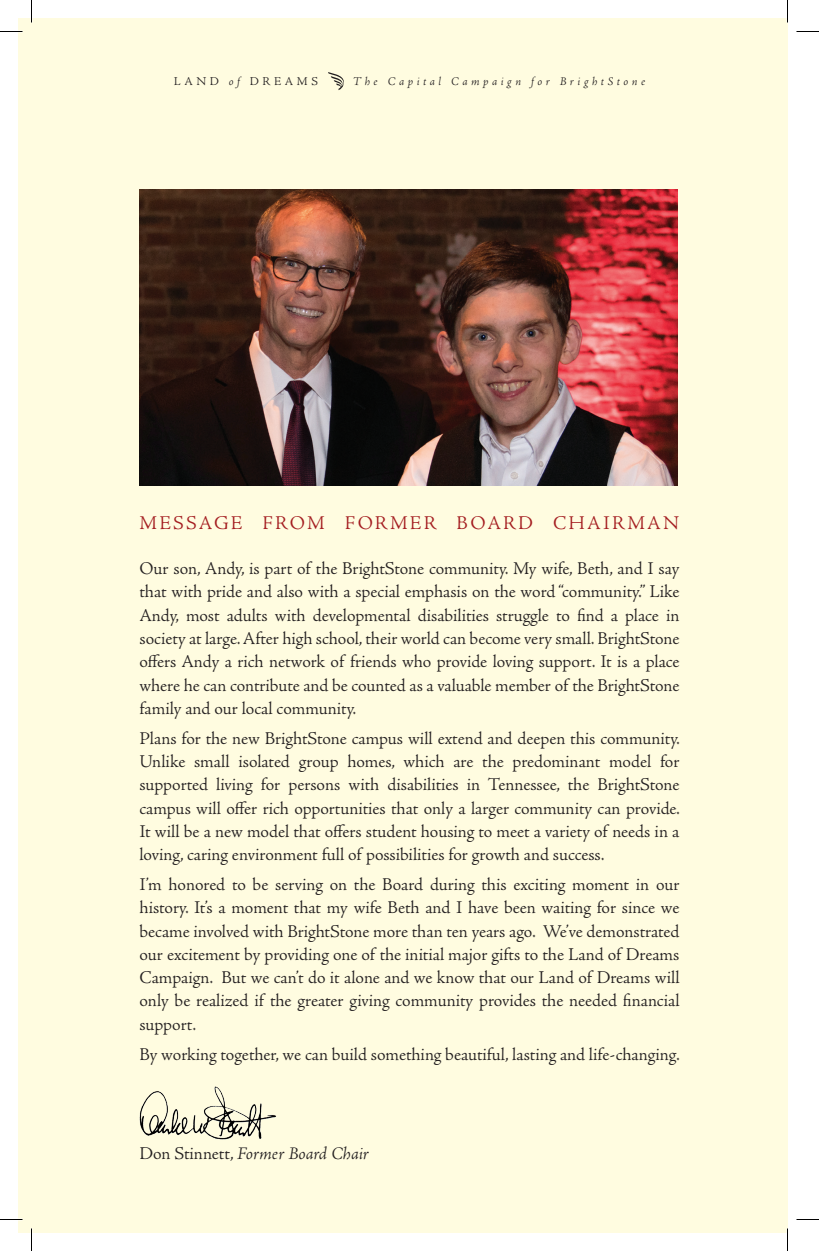
<style>
.page{position:relative;width:819px;height:1251px;background:#fff}
.page>*{position:absolute;margin:0;border:0;box-sizing:border-box;transform-origin:0 0}
.t1{font:300 19.5px "Adobe Jenson Pro";letter-spacing:.115em;color:#a41d20}
.t2{font:300 18px/23.2px "Adobe Jenson Pro";letter-spacing:-.005em;color:#231f20;text-align:justify}
.t3{font:italic 300 18px "Adobe Jenson Pro";letter-spacing:-.005em;color:#231f20}
.t4{font:italic 300 12px "Adobe Jenson Pro";letter-spacing:.295em;color:#231f20}
.t5{font:300 12px "Adobe Jenson Pro";letter-spacing:.3em;color:#231f20}
.s1{font-style:italic}
.s2{font-style:normal}
</style>
<div class="page">
<div style="left:18px;top:18px;width:770px;height:1215px;background:#fffce0"></div>
<img style="left:140px;top:189px;width:538px;height:296px">
<svg style="left:328px;top:72px;width:16px;height:18px"></svg>
<img style="left:139px;top:1087px;width:137px;height:53px">
<svg style="left:0;top:31px;width:22px;height:1px"></svg>
<svg style="left:796px;top:31px;width:23px;height:1px"></svg>
<svg style="left:0;top:1219px;width:22px;height:1px"></svg>
<svg style="left:796px;top:1219px;width:23px;height:1px"></svg>
<svg style="left:31px;top:0;width:1px;height:22px"></svg>
<svg style="left:31px;top:1228px;width:1px;height:23px"></svg>
<svg style="left:787px;top:0;width:1px;height:22px"></svg>
<svg style="left:787px;top:1228px;width:1px;height:23px"></svg>
<p class="t5" style="left:174px;top:74px;width:146px">LAND <span class="s1">of</span> DREAMS</p>
<p class="t4" style="left:353px;top:74px;width:294px">The Capital Campaign for BrightStone</p>
<p class="t1" style="left:140px;top:512px;width:541px">MESSAGE FROM FORMER BOARD CHAIRMAN</p>
<p class="t2" style="left:140px;top:557px;width:542px">Our son, Andy, is part of the BrightStone community. My wife, Beth, and I say that with pride and also with a special emphasis on the word “community.” Like Andy, most adults with developmental disabilities struggle to find a place in society at large. After high school, their world can become very small. BrightStone offers Andy a rich network of friends who provide loving support. It is a place where he can contribute and be counted as a valuable member of the BrightStone family and our local community.</p>
<p class="t2" style="left:140px;top:727px;width:542px">Plans for the new BrightStone campus will extend and deepen this community.<br>Unlike small isolated group homes, which are the predominant model for supported living for persons with disabilities in Tennessee, the BrightStone campus will offer rich opportunities that only a larger community can provide.<br>It will be a new model that offers student housing to meet a variety of needs in a loving, caring environment full of possibilities for growth and success.</p>
<p class="t2" style="left:140px;top:873px;width:542px">I’m honored to be serving on the Board during this exciting moment in our history. It’s a moment that my wife Beth and I have been waiting for since we became involved with BrightStone more than ten years ago. We’ve demonstrated our excitement by providing one of the initial major gifts to the Land of Dreams Campaign. But we can’t do it alone and we know that our Land of Dreams will only be realized if the greater giving community provides the needed financial support.</p>
<p class="t2" style="left:140px;top:1043px;width:542px">By working together, we can build something beautiful, lasting and life-changing.</p>
<p class="t3" style="left:140px;top:1144px;width:231px"><span class="s2">Don Stinnett,</span> Former Board Chair</p>
</div>
